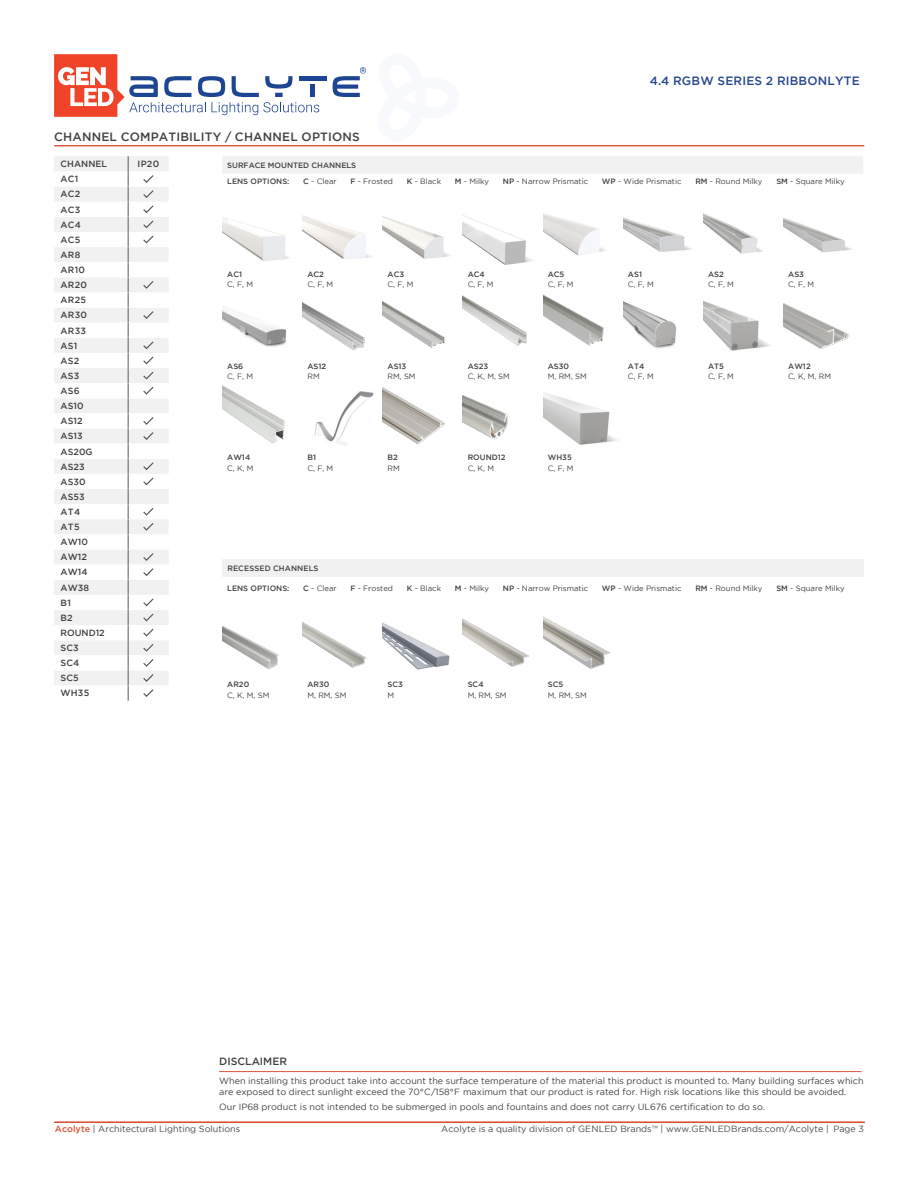
<style>
.page{position:relative;width:918px;height:1188px;background:#fff}
.page>*{position:absolute;margin:0;border:0;box-sizing:border-box;transform-origin:0 0}
.t1{font:500 12px "Gotham";letter-spacing:.015em;color:#414042}
.t2{font:500 12px "Gotham";letter-spacing:.015em;color:#26478e}
.t3{font:500 10.5px "Gotham";color:#414042}
.t4{font:9px/10.8px "Gotham";color:#414042}
.t5{font:500 9px/15.1px "Gotham";color:#414042}
.t6{font:9px "Gotham";color:#4a4a4b}
.t7{font:7.65px "Gotham";color:#414042}
.t8{font:500 7.65px/16.6px "Gotham";color:#414042}
.s1{font-weight:500}
.s2{font-weight:500;color:#db5337}
.s3{color:#58595b}
</style>
<div class="page">
<svg style="left:54px;top:54px;width:265px;height:63px"></svg>
<div style="left:310px;top:85px;width:5px;height:12px;background:#1d4592"></div>
<hr style="left:299px;top:76px;width:27px;height:4px;background:#1d4592">
<svg style="left:333px;top:67px;width:33px;height:30px"></svg>
<hr style="left:54px;top:1122px;width:811px;height:1px;background:#db5337">
<hr style="left:54px;top:145px;width:810px;height:1px;background:#db5337">
<hr style="left:219px;top:1071px;width:643px;height:1px;background:#db5336">
<svg style="left:54px;top:156px;width:114px;height:16px;fill:#f1f1f2"></svg>
<svg style="left:54px;top:172px;width:114px;height:529px"></svg>
<svg style="left:128px;top:156px;width:1px;height:545px"></svg>
<svg style="left:142px;top:174px;width:13px;height:70px"></svg>
<svg style="left:142px;top:280px;width:13px;height:10px"></svg>
<svg style="left:142px;top:310px;width:13px;height:10px"></svg>
<svg style="left:142px;top:340px;width:13px;height:40px"></svg>
<svg style="left:142px;top:386px;width:13px;height:10px"></svg>
<svg style="left:142px;top:416px;width:13px;height:25px"></svg>
<svg style="left:142px;top:461px;width:13px;height:25px"></svg>
<svg style="left:142px;top:506px;width:13px;height:10px"></svg>
<svg style="left:142px;top:522px;width:13px;height:10px"></svg>
<svg style="left:142px;top:552px;width:13px;height:25px"></svg>
<svg style="left:142px;top:597px;width:13px;height:40px"></svg>
<svg style="left:142px;top:643px;width:13px;height:55px"></svg>
<div style="left:222px;top:156px;width:641px;height:17px;background:#f1f1f2"></div>
<img style="left:222px;top:217px;width:68px;height:44px">
<img style="left:303px;top:216px;width:69px;height:43px">
<img style="left:383px;top:216px;width:67px;height:43px">
<img style="left:463px;top:215px;width:70px;height:50px">
<img style="left:543px;top:213px;width:63px;height:43px">
<img style="left:623px;top:217px;width:69px;height:35px">
<img style="left:703px;top:213px;width:60px;height:41px">
<img style="left:784px;top:218px;width:68px;height:35px">
<img style="left:222px;top:308px;width:65px;height:39px">
<img style="left:303px;top:302px;width:62px;height:48px">
<img style="left:383px;top:301px;width:62px;height:47px">
<img style="left:463px;top:296px;width:64px;height:50px">
<img style="left:543px;top:294px;width:61px;height:52px">
<img style="left:623px;top:301px;width:54px;height:48px">
<img style="left:703px;top:300px;width:68px;height:51px">
<img style="left:784px;top:303px;width:66px;height:46px">
<img style="left:222px;top:385px;width:63px;height:58px">
<img style="left:314px;top:388px;width:69px;height:57px">
<img style="left:383px;top:387px;width:62px;height:58px">
<img style="left:463px;top:395px;width:45px;height:45px">
<img style="left:543px;top:392px;width:74px;height:53px">
<div style="left:222px;top:559px;width:641px;height:18px;background:#f1f1f2"></div>
<img style="left:222px;top:626px;width:57px;height:44px">
<img style="left:303px;top:622px;width:64px;height:46px">
<img style="left:383px;top:623px;width:67px;height:47px">
<img style="left:463px;top:619px;width:66px;height:48px">
<img style="left:543px;top:616px;width:67px;height:53px">
<h1 class="t1" style="left:54px;top:129px;width:307px">CHANNEL COMPATIBILITY / CHANNEL OPTIONS</h1>
<h1 class="t2" style="left:650px;top:74px;width:211px">4.4 RGBW SERIES 2 RIBBONLYTE</h1>
<p class="t5" style="left:61px;top:156px;width:48px">CHANNEL</p>
<p class="t5" style="left:138px;top:156px;width:23px">IP20</p>
<p class="t5" style="left:61px;top:171px;width:46px">AC1<br>AC2<br>AC3<br>AC4<br>AC5<br>AR8<br>AR10<br>AR20<br>AR25<br>AR30<br>AR33<br>AS1<br>AS2<br>AS3<br>AS6<br>AS10<br>AS12<br>AS13<br>AS20G<br>AS23<br>AS30<br>AS53<br>AT4<br>AT5<br>AW10<br>AW12<br>AW14<br>AW38<br>B1<br>B2<br>ROUND12<br>SC3<br>SC4<br>SC5<br>WH35</p>
<p class="t8" style="left:227px;top:157px;width:130px">SURFACE MOUNTED CHANNELS<br>LENS OPTIONS:</p>
<p class="t7" style="left:303px;top:177px;width:35px"><span class="s1">C</span> - Clear</p>
<p class="t7" style="left:350px;top:177px;width:44px"><span class="s1">F</span> - Frosted</p>
<p class="t7" style="left:407px;top:177px;width:36px"><span class="s1">K</span> - Black</p>
<p class="t7" style="left:455px;top:177px;width:36px"><span class="s1">M</span> - Milky</p>
<p class="t7" style="left:503px;top:177px;width:87px"><span class="s1">NP</span> - Narrow Prismatic</p>
<p class="t7" style="left:602px;top:177px;width:81px"><span class="s1">WP</span> - Wide Prismatic</p>
<p class="t7" style="left:695px;top:177px;width:69px"><span class="s1">RM</span> - Round Milky</p>
<p class="t7" style="left:776px;top:177px;width:70px"><span class="s1">SM</span> - Square Milky</p>
<p class="t8" style="left:227px;top:266px;width:16px">AC1</p>
<p class="t7" style="left:227px;top:280px;width:27px">C, F, M</p>
<p class="t8" style="left:307px;top:266px;width:18px">AC2</p>
<p class="t7" style="left:307px;top:280px;width:27px">C, F, M</p>
<p class="t8" style="left:388px;top:266px;width:18px">AC3</p>
<p class="t7" style="left:388px;top:280px;width:27px">C, F, M</p>
<p class="t8" style="left:468px;top:266px;width:19px">AC4</p>
<p class="t7" style="left:468px;top:280px;width:27px">C, F, M</p>
<p class="t8" style="left:548px;top:266px;width:18px">AC5</p>
<p class="t7" style="left:548px;top:280px;width:27px">C, F, M</p>
<p class="t8" style="left:628px;top:266px;width:16px">AS1</p>
<p class="t7" style="left:628px;top:280px;width:27px">C, F, M</p>
<p class="t8" style="left:708px;top:266px;width:17px">AS2</p>
<p class="t7" style="left:708px;top:280px;width:27px">C, F, M</p>
<p class="t8" style="left:788px;top:266px;width:17px">AS3</p>
<p class="t7" style="left:788px;top:280px;width:27px">C, F, M</p>
<p class="t8" style="left:227px;top:357px;width:18px">AS6</p>
<p class="t7" style="left:227px;top:372px;width:27px">C, F, M</p>
<p class="t8" style="left:307px;top:357px;width:20px">AS12</p>
<p class="t7" style="left:307px;top:372px;width:14px">RM</p>
<p class="t8" style="left:388px;top:357px;width:20px">AS13</p>
<p class="t7" style="left:388px;top:372px;width:30px">RM, SM</p>
<p class="t8" style="left:468px;top:357px;width:22px">AS23</p>
<p class="t7" style="left:468px;top:372px;width:44px">C, K, M, SM</p>
<p class="t8" style="left:548px;top:357px;width:23px">AS30</p>
<p class="t7" style="left:548px;top:372px;width:40px">M, RM, SM</p>
<p class="t8" style="left:628px;top:357px;width:18px">AT4</p>
<p class="t7" style="left:628px;top:372px;width:27px">C, F, M</p>
<p class="t8" style="left:708px;top:357px;width:17px">AT5</p>
<p class="t7" style="left:708px;top:372px;width:27px">C, F, M</p>
<p class="t8" style="left:788px;top:357px;width:24px">AW12</p>
<p class="t7" style="left:788px;top:372px;width:44px">C, K, M, RM</p>
<p class="t8" style="left:227px;top:449px;width:24px">AW14</p>
<p class="t7" style="left:227px;top:464px;width:28px">C, K, M</p>
<p class="t8" style="left:307px;top:449px;width:10px">B1</p>
<p class="t7" style="left:307px;top:464px;width:27px">C, F, M</p>
<p class="t8" style="left:388px;top:449px;width:12px">B2</p>
<p class="t7" style="left:388px;top:464px;width:14px">RM</p>
<p class="t8" style="left:468px;top:449px;width:39px">ROUND12</p>
<p class="t7" style="left:468px;top:464px;width:28px">C, K, M</p>
<p class="t8" style="left:548px;top:449px;width:26px">WH35</p>
<p class="t7" style="left:548px;top:464px;width:27px">C, F, M</p>
<p class="t8" style="left:227px;top:560px;width:93px">RECESSED CHANNELS</p>
<p class="t8" style="left:227px;top:580px;width:64px">LENS OPTIONS:</p>
<p class="t7" style="left:303px;top:584px;width:35px"><span class="s1">C</span> - Clear</p>
<p class="t7" style="left:350px;top:584px;width:44px"><span class="s1">F</span> - Frosted</p>
<p class="t7" style="left:407px;top:584px;width:36px"><span class="s1">K</span> - Black</p>
<p class="t7" style="left:455px;top:584px;width:36px"><span class="s1">M</span> - Milky</p>
<p class="t7" style="left:503px;top:584px;width:87px"><span class="s1">NP</span> - Narrow Prismatic</p>
<p class="t7" style="left:602px;top:584px;width:81px"><span class="s1">WP</span> - Wide Prismatic</p>
<p class="t7" style="left:695px;top:584px;width:69px"><span class="s1">RM</span> - Round Milky</p>
<p class="t7" style="left:776px;top:584px;width:70px"><span class="s1">SM</span> - Square Milky</p>
<p class="t8" style="left:227px;top:676px;width:23px">AR20</p>
<p class="t7" style="left:227px;top:691px;width:44px">C, K, M, SM</p>
<p class="t8" style="left:307px;top:676px;width:23px">AR30</p>
<p class="t7" style="left:307px;top:691px;width:40px">M, RM, SM</p>
<p class="t8" style="left:388px;top:676px;width:17px">SC3</p>
<p class="t7" style="left:388px;top:691px;width:8px">M</p>
<p class="t8" style="left:468px;top:676px;width:17px">SC4</p>
<p class="t7" style="left:468px;top:691px;width:40px">M, RM, SM</p>
<p class="t8" style="left:548px;top:676px;width:17px">SC5</p>
<p class="t7" style="left:548px;top:691px;width:40px">M, RM, SM</p>
<p class="t3" style="left:219px;top:1056px;width:69px">DISCLAIMER</p>
<p class="t4" style="left:219px;top:1075px;width:646px">When installing this product take into account the surface temperature of the material this product is mounted to. Many building surfaces which are exposed to direct sunlight exceed the 70°C/158°F maximum that our product is rated for. High risk locations like this should be avoided.</p>
<p class="t4" style="left:219px;top:1101px;width:547px">Our IP68 product is not intended to be submerged in pools and fountains and does not carry UL676 certification to do so.</p>
<p class="t6" style="left:55px;top:1124px;width:187px"><span class="s2">Acolyte</span> | Architectural Lighting Solutions</p>
<p class="t6" style="left:441px;top:1124px;width:424px">Acolyte is a quality division of GENLED Brands<span class="s3">™</span> | www.GENLEDBrands.com/Acolyte | Page 3</p>
</div>
